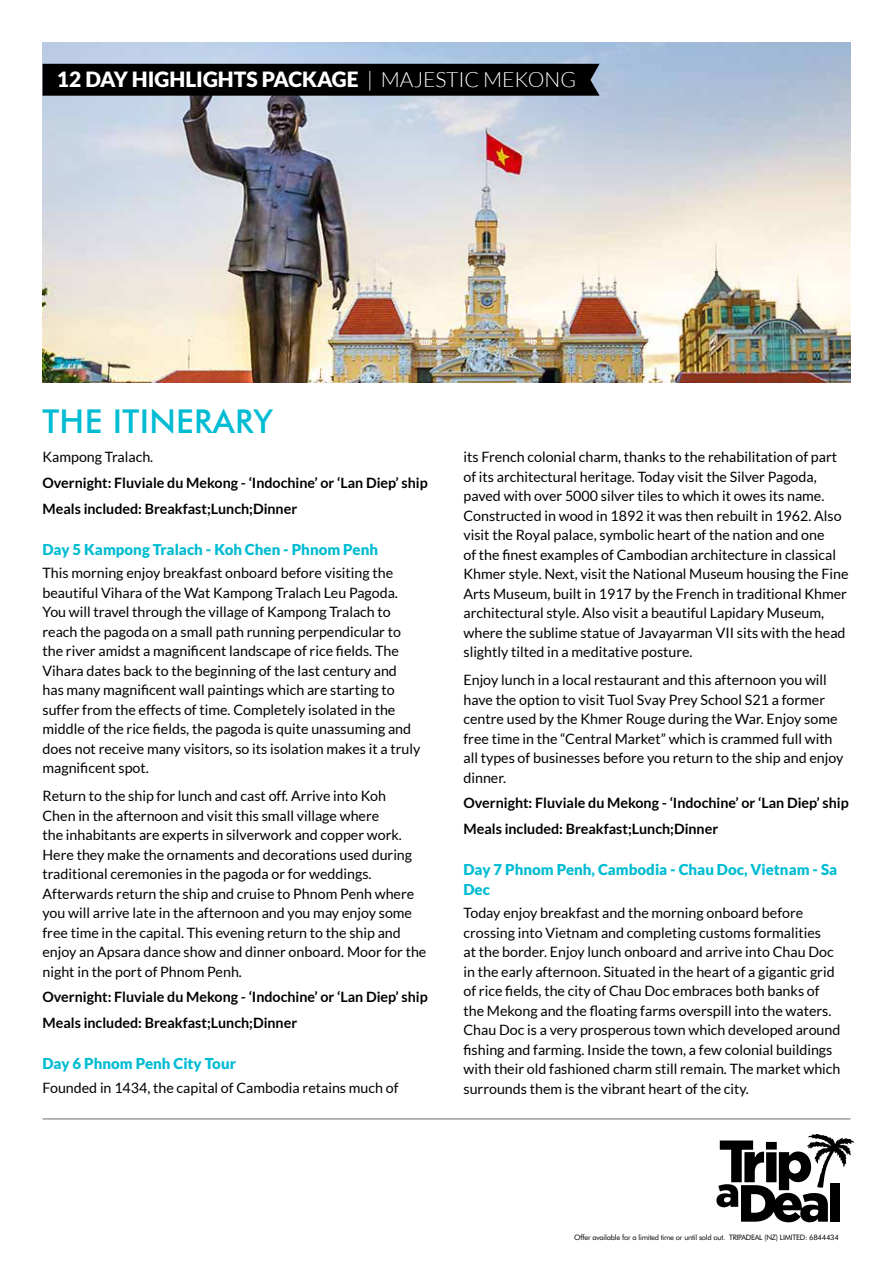
<style>
.page{position:relative;width:893px;height:1263px;background:#fff}
.page>*{position:absolute;margin:0;border:0;box-sizing:border-box;transform-origin:0 0}
.t1{font:500 33px "Futura BT";letter-spacing:.01em;color:#00bcd3}
.t2{font:900 21px "Lato";color:#fff}
.t3{font:900 15px/19.5px "Lato";color:#00bcd3}
.t4{font:14.25px/19.5px "Lato";color:#000}
.t5{font:700 14.25px/25.8px "Lato";color:#000}
.t6{font:7.5px "Futura BT";letter-spacing:-.03em;color:#000}
.s1{font-weight:300}
</style>
<div class="page">
<svg style="left:716px;top:1134px;width:138px;height:88px"></svg>
<hr style="left:43px;top:1119px;width:807px;height:1px;background:#6d6e71">
<img style="left:43px;top:43px;width:807px;height:340px">
<div style="left:43px;top:64px;width:557px;height:32px;background:#000"></div>
<h2 class="t2" style="left:57px;top:67px;width:521px">12 DAY HIGHLIGHTS PACKAGE <span class="s1">| MAJESTIC MEKONG</span></h2>
<h1 class="t1" style="left:43px;top:402px;width:232px">THE ITINERARY</h1>
<p class="t4" style="left:43px;top:447px;width:112px">Kampong Tralach.</p>
<p class="t5" style="left:43px;top:470px;width:387px">Overnight: Fluviale du Mekong - ‘Indochine’ or ‘Lan Diep’ ship<br>Meals included: Breakfast;Lunch;Dinner</p>
<p class="t3" style="left:43px;top:539px;width:337px">Day 5 Kampong Tralach - Koh Chen - Phnom Penh</p>
<p class="t4" style="left:43px;top:563px;width:379px">This morning enjoy breakfast onboard before visiting the beautiful Vihara of the Wat Kampong Tralach Leu Pagoda.<br>You will travel through the village of Kampong Tralach to reach the pagoda on a small path running perpendicular to the river amidst a magnificent landscape of rice fields. The Vihara dates back to the beginning of the last century and has many magnificent wall paintings which are starting to suffer from the effects of time. Completely isolated in the middle of the rice fields, the pagoda is quite unassuming and does not receive many visitors, so its isolation makes it a truly magnificent spot.</p>
<p class="t4" style="left:43px;top:786px;width:385px">Return to the ship for lunch and cast off. Arrive into Koh<br>Chen in the afternoon and visit this small village where<br>the inhabitants are experts in silverwork and copper work.<br>Here they make the ornaments and decorations used during traditional ceremonies in the pagoda or for weddings.<br>Afterwards return the ship and cruise to Phnom Penh where you will arrive late in the afternoon and you may enjoy some free time in the capital. This evening return to the ship and enjoy an Apsara dance show and dinner onboard. Moor for the night in the port of Phnom Penh.</p>
<p class="t5" style="left:43px;top:984px;width:387px">Overnight: Fluviale du Mekong - ‘Indochine’ or ‘Lan Diep’ ship<br>Meals included: Breakfast;Lunch;Dinner</p>
<p class="t3" style="left:43px;top:1053px;width:195px">Day 6 Phnom Penh City Tour</p>
<p class="t4" style="left:43px;top:1078px;width:357px">Founded in 1434, the capital of Cambodia retains much of</p>
<p class="t4" style="left:463px;top:447px;width:386px">its French colonial charm, thanks to the rehabilitation of part of its architectural heritage. Today visit the Silver Pagoda, paved with over 5000 silver tiles to which it owes its name.<br>Constructed in wood in 1892 it was then rebuilt in 1962. Also visit the Royal palace, symbolic heart of the nation and one<br>of the finest examples of Cambodian architecture in classical Khmer style. Next, visit the National Museum housing the Fine Arts Museum, built in 1917 by the French in traditional Khmer architectural style. Also visit a beautiful Lapidary Museum, where the sublime statue of Javayarman VII sits with the head slightly tilted in a meditative posture.</p>
<p class="t4" style="left:463px;top:670px;width:381px">Enjoy lunch in a local restaurant and this afternoon you will have the option to visit Tuol Svay Prey School S21 a former centre used by the Khmer Rouge during the War. Enjoy some free time in the “Central Market” which is crammed full with all types of businesses before you return to the ship and enjoy dinner.</p>
<p class="t5" style="left:463px;top:790px;width:387px">Overnight: Fluviale du Mekong - ‘Indochine’ or ‘Lan Diep’ ship<br>Meals included: Breakfast;Lunch;Dinner</p>
<p class="t3" style="left:463px;top:859px;width:375px">Day 7 Phnom Penh, Cambodia - Chau Doc, Vietnam - Sa<br>Dec</p>
<p class="t4" style="left:463px;top:903px;width:379px">Today enjoy breakfast and the morning onboard before crossing into Vietnam and completing customs formalities<br>at the border. Enjoy lunch onboard and arrive into Chau Doc in the early afternoon. Situated in the heart of a gigantic grid of rice fields, the city of Chau Doc embraces both banks of the Mekong and the floating farms overspill into the waters.<br>Chau Doc is a very prosperous town which developed around fishing and farming. Inside the town, a few colonial buildings with their old fashioned charm still remain. The market which surrounds them is the vibrant heart of the city.</p>
<p class="t6" style="left:574px;top:1232px;width:266px">Offer available for a limited time or until sold out. TRIPADEAL (NZ) LIMITED: 6844434</p>
</div>
